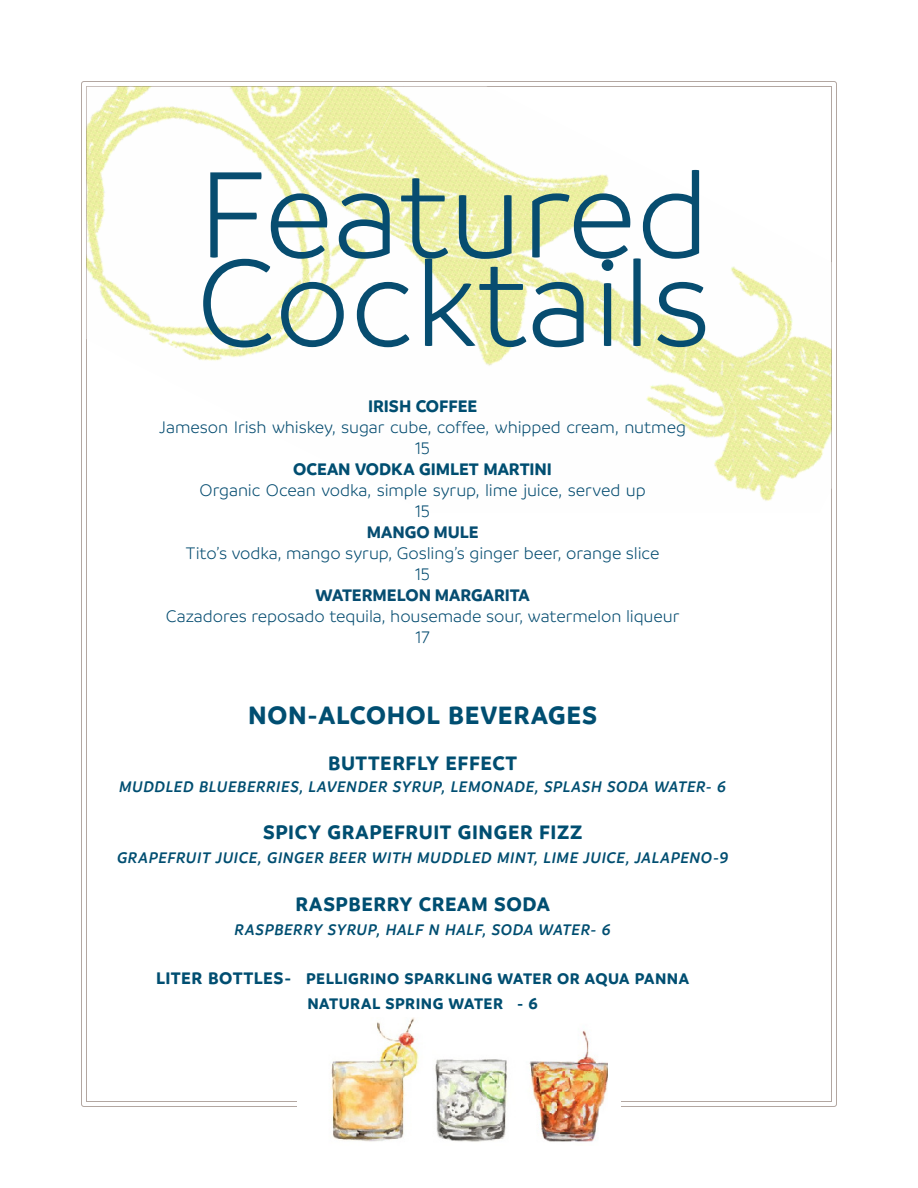
<style>
.page{position:relative;width:918px;height:1188px;background:#fff}
.page>*{position:absolute;margin:0;border:0;box-sizing:border-box;transform-origin:0 0}
.t1{font:300 132px "Branding";color:#074d70}
.Menu_Items{font:700 27px "Branding";letter-spacing:.03em;color:#004e71}
.Menu_Items-2{font:700 21px "Branding";letter-spacing:.025em;color:#004e71}
.Menu_Items-3{font:300 18px "Branding";letter-spacing:-.005em;color:#064d71}
.Menu_Items-4{font:700 18px "Branding";color:#004e71}
.t2{font:700 18px "Branding";color:#064d71}
.Menu_Items-5{font:italic 600 16.5px "Branding";letter-spacing:.03em;color:#004e71}
.Menu_Items-6{font:700 16.5px "Branding";letter-spacing:.03em;color:#004e71}
.s1{font-size:18px}
</style>
<div class="page">
<img style="left:86px;top:86px;width:21px;height:264px">
<img style="left:107px;top:86px;width:129px;height:275px">
<img style="left:236px;top:86px;width:314px;height:271px">
<img style="left:365px;top:119px;width:244px;height:247px">
<img style="left:512px;top:185px;width:162px;height:233px">
<img style="left:674px;top:250px;width:158px;height:263px">
<img style="left:331px;top:1017px;width:277px;height:125px">
<p class="t1" style="left:198px;top:147px;width:513px">Featured</p>
<p class="t1" style="left:196px;top:235px;width:517px">Cocktails</p>
<p class="Menu_Items-4" style="left:368px;top:396px;width:111px">IRISH COFFEE</p>
<p class="Menu_Items-3" style="left:159px;top:418px;width:528px">Jameson Irish whiskey, sugar cube, coffee, whipped cream, nutmeg</p>
<p class="Menu_Items-3" style="left:415px;top:439px;width:16px">15</p>
<p class="Menu_Items-4" style="left:293px;top:459px;width:260px">OCEAN VODKA GIMLET MARTINI</p>
<p class="Menu_Items-3" style="left:200px;top:481px;width:448px">Organic Ocean vodka, simple syrup, lime juice, served up</p>
<p class="Menu_Items-3" style="left:415px;top:502px;width:16px">15</p>
<p class="t2" style="left:367px;top:522px;width:113px">MANGO MULE</p>
<p class="Menu_Items-3" style="left:186px;top:544px;width:475px">Tito’s vodka, mango syrup, Gosling’s ginger beer, orange slice</p>
<p class="Menu_Items-3" style="left:415px;top:565px;width:16px">15</p>
<p class="t2" style="left:315px;top:585px;width:216px">WATERMELON MARGARITA</p>
<p class="Menu_Items-3" style="left:166px;top:607px;width:515px">Cazadores reposado tequila, housemade sour, watermelon liqueur</p>
<p class="Menu_Items-3" style="left:416px;top:628px;width:16px">17</p>
<p class="Menu_Items" style="left:248px;top:700px;width:350px">NON-ALCOHOL BEVERAGES</p>
<p class="Menu_Items-2" style="left:328px;top:751px;width:191px">BUTTERFLY EFFECT</p>
<p class="Menu_Items-5" style="left:119px;top:778px;width:609px">MUDDLED BLUEBERRIES, LAVENDER SYRUP, LEMONADE, SPLASH SODA WATER- 6</p>
<p class="Menu_Items-2" style="left:263px;top:820px;width:321px">SPICY GRAPEFRUIT GINGER FIZZ</p>
<p class="Menu_Items-5" style="left:117px;top:848px;width:613px">GRAPEFRUIT JUICE, GINGER BEER WITH MUDDLED MINT, LIME JUICE, JALAPENO-9</p>
<p class="Menu_Items-2" style="left:295px;top:892px;width:256px">RASPBERRY CREAM SODA</p>
<p class="Menu_Items-5" style="left:235px;top:920px;width:378px">RASPBERRY SYRUP, HALF N HALF, SODA WATER- 6</p>
<p class="Menu_Items-6" style="left:156px;top:969px;width:535px"><span class="s1">LITER BOTTLES-</span> PELLIGRINO SPARKLING WATER OR AQUA PANNA</p>
<p class="Menu_Items-6" style="left:307px;top:994px;width:232px">NATURAL SPRING WATER - 6</p>
</div>
